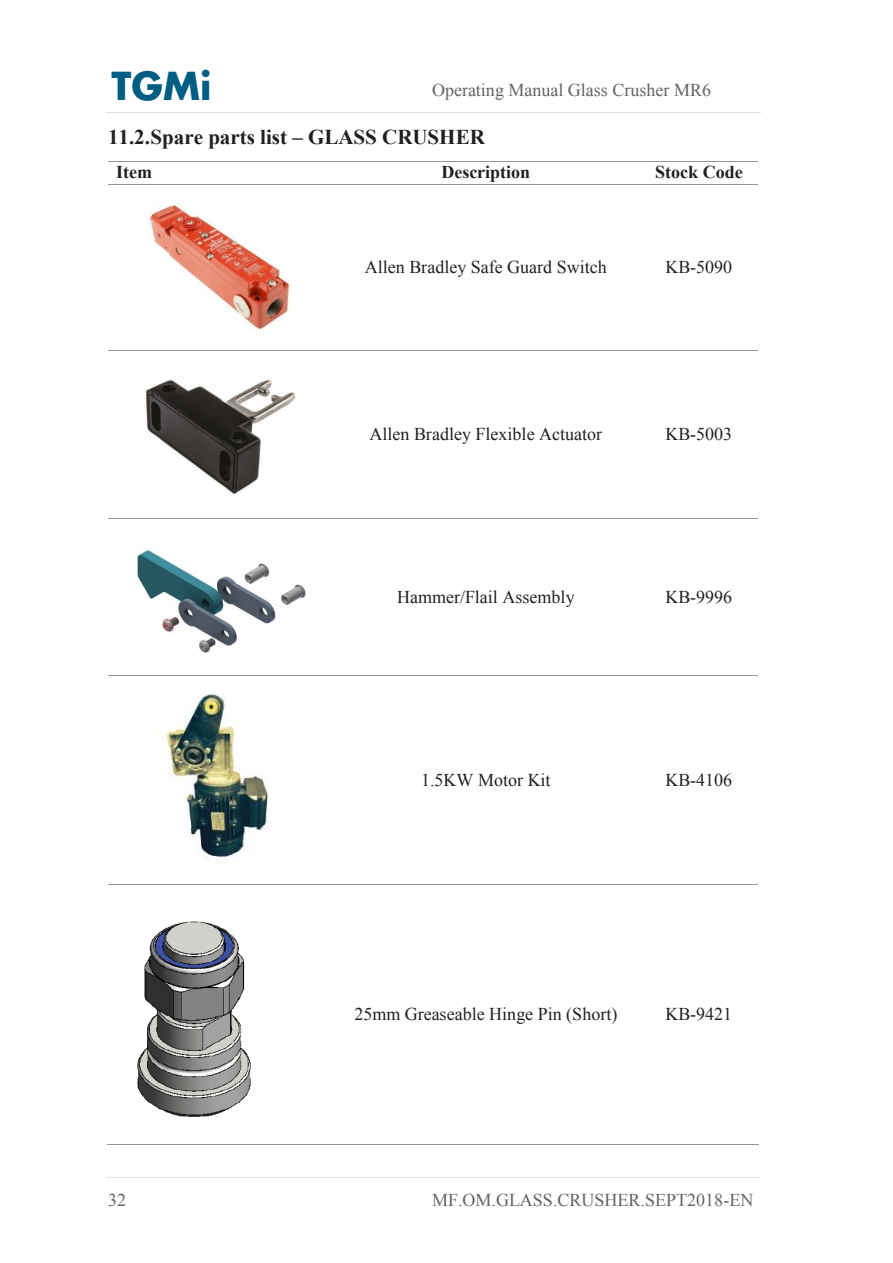
<style>
.page{position:relative;width:893px;height:1263px;background:#fff}
.page>*{position:absolute;margin:0;border:0;box-sizing:border-box;transform-origin:0 0}
.t1{font:700 37.5px "Futura Std";color:#005d83}
.t2{font:700 21px "Times New Roman";color:#231f20}
.t3{font:18px "Times New Roman";color:#231f20}
.t4{font:18px "Times New Roman";color:#636366}
.t5{font:700 18px "Times New Roman";color:#231f20}
</style>
<div class="page">
<hr style="left:106px;top:112px;width:654px;height:1px;background:#dfe0e2">
<hr style="left:106px;top:1177px;width:654px;height:1px;background:#dfe0e2">
<hr style="left:108px;top:161px;width:224px;height:1px;background:#939598">
<hr style="left:333px;top:161px;width:307px;height:1px;background:#939598">
<hr style="left:640px;top:161px;width:118px;height:1px;background:#939598">
<hr style="left:108px;top:184px;width:224px;height:1px;background:#939598">
<hr style="left:333px;top:184px;width:307px;height:1px;background:#939598">
<hr style="left:640px;top:184px;width:118px;height:1px;background:#939598">
<hr style="left:108px;top:350px;width:224px;height:1px;background:#939598">
<hr style="left:333px;top:350px;width:307px;height:1px;background:#939598">
<hr style="left:640px;top:350px;width:118px;height:1px;background:#939598">
<hr style="left:108px;top:518px;width:224px;height:1px;background:#939598">
<hr style="left:333px;top:518px;width:307px;height:1px;background:#939598">
<hr style="left:640px;top:518px;width:118px;height:1px;background:#939598">
<hr style="left:108px;top:675px;width:224px;height:1px;background:#939598">
<hr style="left:333px;top:675px;width:307px;height:1px;background:#939598">
<hr style="left:640px;top:675px;width:118px;height:1px;background:#939598">
<hr style="left:108px;top:884px;width:224px;height:1px;background:#939598">
<hr style="left:333px;top:884px;width:307px;height:1px;background:#939598">
<hr style="left:640px;top:884px;width:118px;height:1px;background:#939598">
<hr style="left:107px;top:1144px;width:225px;height:1px;background:#939598">
<hr style="left:332px;top:1144px;width:308px;height:1px;background:#939598">
<hr style="left:639px;top:1144px;width:119px;height:1px;background:#939598">
<img style="left:149px;top:203px;width:141px;height:127px">
<img style="left:145px;top:380px;width:151px;height:114px">
<img style="left:136px;top:549px;width:170px;height:104px">
<img style="left:164px;top:694px;width:106px;height:164px">
<img style="left:137px;top:921px;width:114px;height:196px">
<p class="t1" style="left:112px;top:61px;width:101px">TGMi</p>
<p class="t4" style="left:432px;top:78px;width:280px">Operating Manual Glass Crusher MR6</p>
<p class="t2" style="left:108px;top:123px;width:378px">11.2.Spare parts list – GLASS CRUSHER</p>
<p class="t5" style="left:116px;top:160px;width:38px">Item</p>
<p class="t5" style="left:441px;top:160px;width:90px">Description</p>
<p class="t5" style="left:655px;top:160px;width:89px">Stock Code</p>
<p class="t3" style="left:365px;top:255px;width:243px">Allen Bradley Safe Guard Switch</p>
<p class="t3" style="left:665px;top:255px;width:68px">KB-5090</p>
<p class="t3" style="left:370px;top:422px;width:234px">Allen Bradley Flexible Actuator</p>
<p class="t3" style="left:665px;top:422px;width:68px">KB-5003</p>
<p class="t3" style="left:397px;top:584px;width:179px">Hammer/Flail Assembly</p>
<p class="t3" style="left:665px;top:584px;width:68px">KB-9996</p>
<p class="t3" style="left:421px;top:767px;width:131px">1.5KW Motor Kit</p>
<p class="t3" style="left:665px;top:767px;width:68px">KB-4106</p>
<p class="t3" style="left:354px;top:1002px;width:264px">25mm Greaseable Hinge Pin (Short)</p>
<p class="t3" style="left:665px;top:1002px;width:68px">KB-9421</p>
<p class="t4" style="left:108px;top:1188px;width:19px">32</p>
<p class="t4" style="left:432px;top:1188px;width:323px">MF.OM.GLASS.CRUSHER.SEPT2018-EN</p>
</div>
